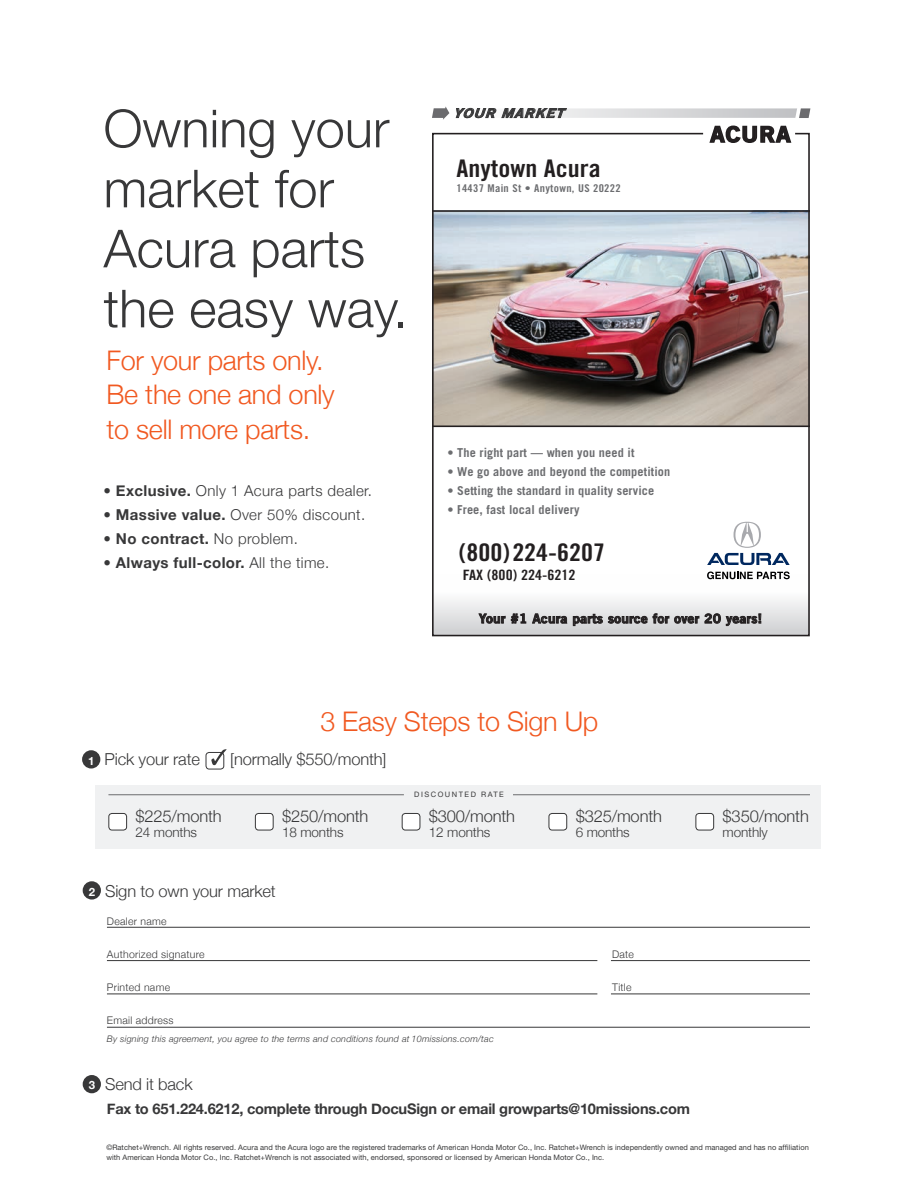
<style>
.page{position:relative;width:918px;height:1188px;background:#fff}
.page>*{position:absolute;margin:0;border:0;box-sizing:border-box;transform-origin:0 0}
.t1{font:300 52.5px/60px "Helvetica Neue";color:#383839}
.t2{font:300 27px/34.5px "Helvetica Neue";letter-spacing:-.01em;color:#f15921}
.t3{font:24.3px "Trade Gothic Bold Cond Twenty";color:#231f20;scale:1.11 1}
.t4{font:21.45px "Trade Gothic Bold Two";letter-spacing:.04em;color:#231f20;scale:1.11 1}
.t5{font:300 16.5px "Helvetica Neue";letter-spacing:-.01em;color:#383839}
.t6{font:300 15px "Helvetica Neue";letter-spacing:.025em;color:#383839}
.t7{font:700 15px "Helvetica Neue";letter-spacing:.025em;color:#383839}
.t8{font:700 14.7px "Helvetica Neue";letter-spacing:-.015em;color:#383839}
.t9{font:14.25px "Trade Gothic Bold Cond Twenty";color:#231f20;scale:1.11 1}
.t10{font:300 13.5px "Helvetica Neue";letter-spacing:-.01em;color:#383839}
.t11{font:12.9px "Trade Gothic Bold Two";letter-spacing:.02em;color:#231f20;scale:1.06 1}
.t12{font:italic 12.6px "Trade Gothic Bold Two";letter-spacing:.06em;color:#383839;scale:1.18 1}
.t13{font:700 12.3px "Trade Gothic";letter-spacing:.01em;color:#6c6d70}
.t14{font:10.65px "Trade Gothic Bold Cond Twenty";letter-spacing:.025em;color:#6c6d70;scale:1.11 1}
.t15{font:300 10.5px "Helvetica Neue";letter-spacing:.025em;color:#383839}
.t16{font:italic 300 9px "Helvetica Neue";letter-spacing:.025em;color:#383839}
.t17{font:7.5px/10.5px "Helvetica Neue";letter-spacing:.005em;color:#383839}
.t18{font:7.5px "Helvetica Neue";letter-spacing:.2em;color:#383839}
.s1{font-weight:700}
.s2{font-weight:300}
.s3{font-weight:700;font-size:11.4px;color:#fff}
</style>
<div class="page">
<hr style="left:107px;top:927px;width:703px;height:1px;background:#383839">
<hr style="left:107px;top:1027px;width:703px;height:1px;background:#383839">
<hr style="left:611px;top:960px;width:199px;height:1px;background:#383839">
<hr style="left:611px;top:994px;width:199px;height:1px;background:#383839">
<hr style="left:107px;top:960px;width:490px;height:1px;background:#383839">
<hr style="left:107px;top:994px;width:490px;height:1px;background:#383839">
<div style="left:83px;top:881px;width:18px;height:19px;background:#383839;border-radius:50%"></div>
<div style="left:83px;top:1075px;width:18px;height:18px;background:#383839;border-radius:50%"></div>
<div style="left:82px;top:750px;width:18px;height:19px;background:#383839;border-radius:50%"></div>
<div style="left:206px;top:752px;width:18px;height:17px;border:1px solid #383839;border-radius:3px"></div>
<svg style="left:211px;top:749px;width:16px;height:16px"></svg>
<div style="left:95px;top:785px;width:726px;height:64px;background:#f0f1f2"></div>
<div style="left:255px;top:813px;width:18px;height:17px;background:#fff;border-radius:3px"></div>
<div style="left:255px;top:813px;width:19px;height:17px;border:1px solid #383839;border-radius:3px"></div>
<div style="left:109px;top:813px;width:18px;height:17px;background:#fff;border-radius:3px"></div>
<div style="left:108px;top:813px;width:19px;height:17px;border:1px solid #383839;border-radius:3px"></div>
<div style="left:402px;top:813px;width:18px;height:17px;background:#fff;border-radius:3px"></div>
<div style="left:402px;top:813px;width:18px;height:17px;border:1px solid #383839;border-radius:3px"></div>
<div style="left:549px;top:813px;width:18px;height:17px;background:#fff;border-radius:3px"></div>
<div style="left:549px;top:813px;width:18px;height:17px;border:1px solid #383839;border-radius:3px"></div>
<div style="left:696px;top:813px;width:18px;height:17px;background:#fff;border-radius:3px"></div>
<div style="left:696px;top:813px;width:18px;height:17px;border:1px solid #383839;border-radius:3px"></div>
<hr style="left:108px;top:795px;width:296px;height:1px;background:#6b6b6e">
<hr style="left:513px;top:795px;width:297px;height:1px;background:#6b6b6e">
<svg style="left:444px;top:108px;width:366px;height:10px"></svg>
<svg style="left:455px;top:107px;width:112px;height:12px"></svg>
<svg style="left:432px;top:106px;width:17px;height:14px"></svg>
<div style="left:432px;top:574px;width:377px;height:61px;background:linear-gradient(to bottom,#fff,#d0d1d3)"></div>
<svg style="left:479px;top:613px;width:47px;height:11px"></svg>
<svg style="left:532px;top:613px;width:35px;height:11px"></svg>
<svg style="left:573px;top:613px;width:126px;height:13px;background:#9e9d9e"></svg>
<svg style="left:705px;top:613px;width:56px;height:13px"></svg>
<svg style="left:707px;top:522px;width:83px;height:43px"></svg>
<svg style="left:707px;top:571px;width:83px;height:8px"></svg>
<img style="left:432px;top:210px;width:378px;height:217px">
<svg style="left:709px;top:108px;width:102px;height:36px"></svg>
<h1 class="t1" style="left:104px;top:95px;width:306px">Owning your market for<br>Acura parts the easy way.</h1>
<h2 class="t2" style="left:107px;top:341px;width:230px">For your parts only.<br>Be the one and only to sell more parts.</h2>
<h3 class="t6" style="left:104px;top:479px;width:270px">• <span class="s1">Exclusive.</span> Only 1 Acura parts dealer.</h3>
<h3 class="t6" style="left:104px;top:503px;width:263px">• <span class="s1">Massive value.</span> Over 50% discount.</h3>
<h3 class="t6" style="left:104px;top:527px;width:196px">• <span class="s1">No contract.</span> No problem.</h3>
<h3 class="t7" style="left:104px;top:549px;width:227px"><span class="s2">•</span> Always full-color. <span class="s2">All the time.</span></h3>
<h3 class="t12" style="left:453px;top:105px;width:95px">YOUR MARKET</h3>
<h3 class="t3" style="left:457px;top:153px;width:131px">Anytown Acura</h3>
<h3 class="t14" style="left:457px;top:181px;width:149px">14437 Main St • Anytown, US 20222</h3>
<h3 class="t4" style="left:710px;top:121px;width:74px">ACURA</h3>
<h3 class="t13" style="left:447px;top:445px;width:189px">• The right part — when you need it</h3>
<h3 class="t13" style="left:447px;top:464px;width:224px">• We go above and beyond the competition</h3>
<h3 class="t13" style="left:447px;top:483px;width:208px">• Setting the standard in quality service</h3>
<h3 class="t13" style="left:447px;top:502px;width:134px">• Free, fast local delivery</h3>
<h3 class="t3" style="left:459px;top:538px;width:133px">(800) 224-6207</h3>
<h3 class="t9" style="left:463px;top:566px;width:103px">FAX (800) 224-6212</h3>
<h3 class="t11" style="left:479px;top:611px;width:269px">Your #1 Acura parts source for over 20 years!</h3>
<h2 class="t2" style="left:320px;top:703px;width:280px">3 Easy Steps to Sign Up</h2>
<h3 class="t5" style="left:88px;top:746px;width:113px"><span class="s3">1</span> Pick your rate</h3>
<h3 class="t5" style="left:230px;top:746px;width:158px">[normally $550/month]</h3>
<h3 class="t5" style="left:136px;top:803px;width:88px">$225/month</h3>
<h3 class="t10" style="left:136px;top:822px;width:63px">24 months</h3>
<h3 class="t5" style="left:282px;top:803px;width:88px">$250/month</h3>
<h3 class="t10" style="left:282px;top:822px;width:63px">18 months</h3>
<h3 class="t5" style="left:89px;top:877px;width:188px"><span class="s3">2</span> Sign to own your market</h3>
<p class="t18" style="left:414px;top:790px;width:91px">DISCOUNTED RATE</p>
<h3 class="t5" style="left:429px;top:803px;width:88px">$300/month</h3>
<h3 class="t10" style="left:429px;top:822px;width:63px">12 months</h3>
<h3 class="t5" style="left:576px;top:803px;width:88px">$325/month</h3>
<h3 class="t10" style="left:576px;top:822px;width:56px">6 months</h3>
<h3 class="t15" style="left:107px;top:912px;width:61px">Dealer name</h3>
<h3 class="t15" style="left:107px;top:945px;width:99px">Authorized signature</h3>
<h3 class="t15" style="left:612px;top:945px;width:23px">Date</h3>
<h3 class="t15" style="left:107px;top:978px;width:65px">Printed name</h3>
<h3 class="t15" style="left:612px;top:978px;width:21px">Title</h3>
<h3 class="t15" style="left:107px;top:1011px;width:68px">Email address</h3>
<p class="t16" style="left:107px;top:1031px;width:388px">By signing this agreement, you agree to the terms and conditions found at 10missions.com/tac</p>
<h3 class="t5" style="left:89px;top:1071px;width:105px"><span class="s3">3</span> Send it back</h3>
<h3 class="t8" style="left:107px;top:1095px;width:585px">Fax to 651.224.6212, complete through DocuSign or email growparts@10missions.com</h3>
<h3 class="t5" style="left:723px;top:803px;width:88px">$350/month</h3>
<h3 class="t10" style="left:723px;top:822px;width:47px">monthly</h3>
<p class="t17" style="left:106px;top:1142px;width:704px">©Ratchet+Wrench. All rights reserved. Acura and the Acura logo are the registered trademarks of American Honda Motor Co., Inc. Ratchet+Wrench is independently owned and managed and has no affiliation with American Honda Motor Co., Inc. Ratchet+Wrench is not associated with, endorsed, sponsored or licensed by American Honda Motor Co., Inc.</p>
</div>
